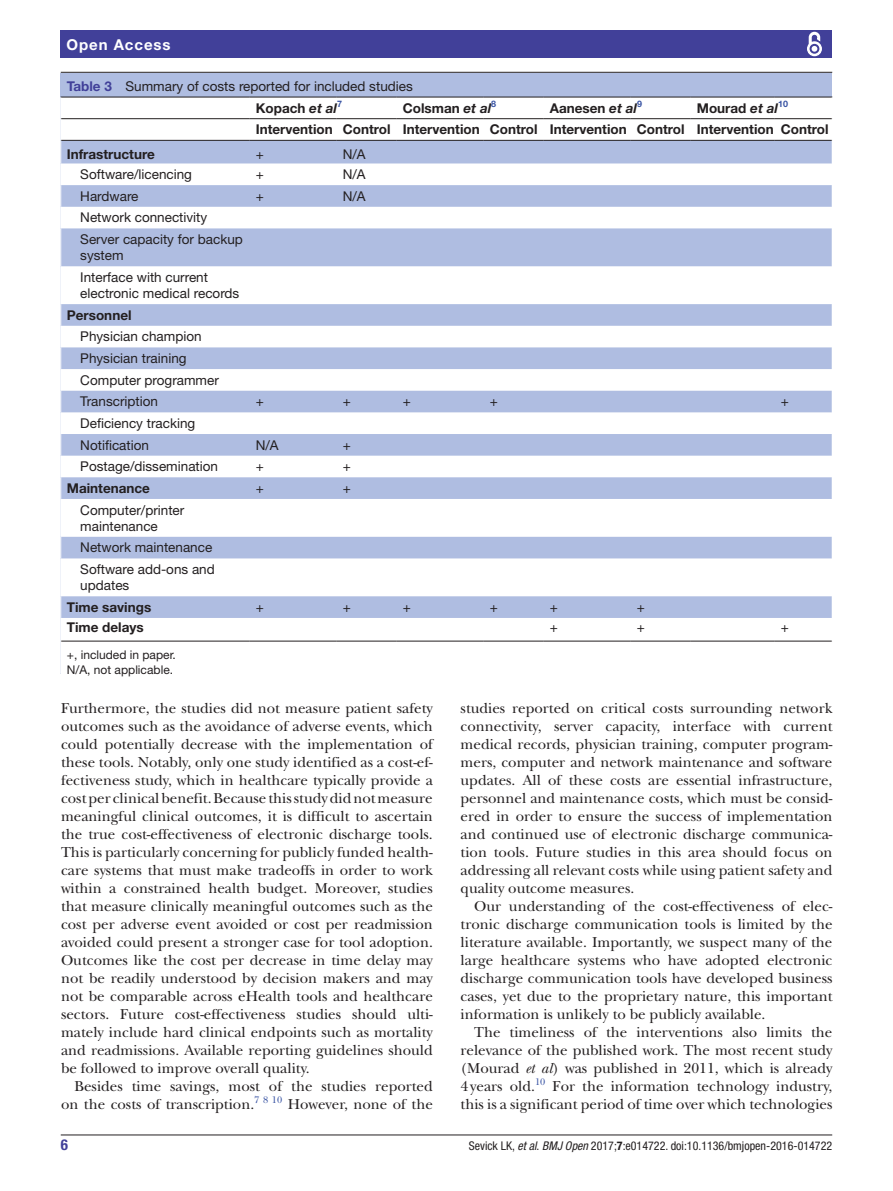
<style>
.page{position:relative;width:893px;height:1191px;background:#fff}
.page>*{position:absolute;margin:0;border:0;box-sizing:border-box;transform-origin:0 0}
.t1{font:15px/18px "New Baskerville";color:#231f20;text-align:justify}
.t2{font:700 15px "Helvetica Neue LT Std";letter-spacing:.065em;color:#fff}
.t3{font:700 condensed 15px "Helvetica Neue LT Std";color:#414099}
.t4{font:13.5px/21.6px "Helvetica Neue LT Std";color:#231f20}
.t5{font:700 13.5px/21.6px "Helvetica Neue LT Std";color:#231f20}
.t6{font:condensed 12px "Helvetica Neue LT Std";color:#231f20}
.t7{font:12px/15px "Helvetica Neue LT Std";color:#231f20}
.t8{font:9.9px "New Baskerville";color:#3853a3}
.s1{font-weight:700;color:#414099}
.s2{font-weight:700}
.s3{font-weight:700;font-style:italic}
.s4{font-style:italic}
</style>
<div class="page">
<hr style="left:61px;top:1134px;width:771px;height:1px;background:#231f20">
<div style="left:61px;top:31px;width:771px;height:27px;background:#414099"></div>
<svg style="left:807px;top:31px;width:15px;height:26px"></svg>
<div style="left:61px;top:73px;width:771px;height:600px;background:#afbde1"></div>
<hr style="left:61px;top:72px;width:771px;height:1px;background:#231f20">
<svg style="left:61px;top:98px;width:771px;height:575px;fill:#fff"></svg>
<hr style="left:61px;top:97px;width:189px;height:1px;background:#231f20">
<hr style="left:250px;top:97px;width:87px;height:1px;background:#231f20">
<hr style="left:337px;top:97px;width:60px;height:1px;background:#231f20">
<hr style="left:397px;top:97px;width:87px;height:1px;background:#231f20">
<hr style="left:484px;top:97px;width:60px;height:1px;background:#231f20">
<hr style="left:544px;top:97px;width:87px;height:1px;background:#231f20">
<hr style="left:631px;top:97px;width:60px;height:1px;background:#231f20">
<hr style="left:691px;top:97px;width:84px;height:1px;background:#231f20">
<hr style="left:775px;top:97px;width:57px;height:1px;background:#231f20">
<hr style="left:61px;top:118px;width:189px;height:1px;background:#231f20">
<hr style="left:61px;top:140px;width:189px;height:1px;background:#231f20">
<hr style="left:250px;top:118px;width:87px;height:1px;background:#231f20">
<hr style="left:250px;top:140px;width:87px;height:1px;background:#231f20">
<hr style="left:337px;top:118px;width:60px;height:1px;background:#231f20">
<hr style="left:337px;top:140px;width:60px;height:1px;background:#231f20">
<hr style="left:397px;top:118px;width:87px;height:1px;background:#231f20">
<hr style="left:397px;top:140px;width:87px;height:1px;background:#231f20">
<hr style="left:484px;top:118px;width:60px;height:1px;background:#231f20">
<hr style="left:484px;top:140px;width:60px;height:1px;background:#231f20">
<hr style="left:544px;top:118px;width:87px;height:1px;background:#231f20">
<hr style="left:544px;top:140px;width:87px;height:1px;background:#231f20">
<hr style="left:631px;top:118px;width:60px;height:1px;background:#231f20">
<hr style="left:631px;top:140px;width:60px;height:1px;background:#231f20">
<hr style="left:691px;top:118px;width:84px;height:1px;background:#231f20">
<hr style="left:691px;top:140px;width:84px;height:1px;background:#231f20">
<hr style="left:775px;top:118px;width:57px;height:1px;background:#231f20">
<hr style="left:775px;top:140px;width:57px;height:1px;background:#231f20">
<hr style="left:250px;top:640px;width:87px;height:1px;background:#231f20">
<hr style="left:337px;top:640px;width:60px;height:1px;background:#231f20">
<hr style="left:397px;top:640px;width:87px;height:1px;background:#231f20">
<hr style="left:484px;top:640px;width:60px;height:1px;background:#231f20">
<hr style="left:544px;top:640px;width:87px;height:1px;background:#231f20">
<hr style="left:631px;top:640px;width:60px;height:1px;background:#231f20">
<hr style="left:691px;top:640px;width:84px;height:1px;background:#231f20">
<hr style="left:61px;top:640px;width:189px;height:1px;background:#231f20">
<hr style="left:775px;top:640px;width:57px;height:1px;background:#231f20">
<svg style="left:60px;top:97px;width:1px;height:131px"></svg>
<svg style="left:60px;top:304px;width:1px;height:195px"></svg>
<svg style="left:60px;top:537px;width:1px;height:21px"></svg>
<svg style="left:60px;top:596px;width:1px;height:45px"></svg>
<hr style="left:61px;top:658px;width:771px;height:1px;background:#fff">
<p class="t2" style="left:66px;top:35px;width:106px">Open Access</p>
<p class="t4" style="left:256px;top:75px;width:159px;line-height:22px;text-indent:-189px"><span class="s1">Table 3</span> Summary of costs reported for included studies<br><span class="s2">Kopach</span> <span class="s3">et al</span><sup>7</sup></p>
<p class="t5" style="left:256px;top:97px;width:574px;text-indent:441px">Mourad <span class="s4">et al</span><sup>10<br></sup>Intervention Control Intervention Control Intervention Control Intervention Control</p>
<p class="t5" style="left:403px;top:97px;width:95px">Colsman <span class="s4">et al</span><sup>8</sup></p>
<p class="t5" style="left:550px;top:97px;width:94px">Aanesen <span class="s4">et al</span><sup>9</sup></p>
<p class="t5" style="left:67px;top:143px;width:90px">Infrastructure</p>
<p class="t4" style="left:256px;top:143px;width:10px">+</p>
<p class="t4" style="left:343px;top:143px;width:24px">N/A</p>
<p class="t4" style="left:80px;top:163px;width:113px">Software/licencing</p>
<p class="t4" style="left:256px;top:163px;width:10px">+</p>
<p class="t4" style="left:343px;top:163px;width:24px">N/A</p>
<p class="t4" style="left:80px;top:185px;width:60px">Hardware</p>
<p class="t4" style="left:256px;top:185px;width:10px">+</p>
<p class="t4" style="left:343px;top:185px;width:24px">N/A</p>
<p class="t4" style="left:80px;top:207px;width:164px">Network connectivity<br>Server capacity for backup</p>
<p class="t4" style="left:80px;top:244px;width:129px">system<br>Interface with current</p>
<p class="t4" style="left:80px;top:282px;width:161px">electronic medical records</p>
<p class="t5" style="left:67px;top:304px;width:66px">Personnel</p>
<p class="t4" style="left:80px;top:326px;width:140px">Physician champion<br>Physician training<br>Computer programmer<br>Transcription</p>
<p class="t4" style="left:256px;top:390px;width:10px">+</p>
<p class="t4" style="left:343px;top:390px;width:10px">+</p>
<p class="t4" style="left:403px;top:390px;width:10px">+</p>
<p class="t4" style="left:490px;top:390px;width:10px">+</p>
<p class="t4" style="left:781px;top:390px;width:10px">+</p>
<p class="t4" style="left:80px;top:412px;width:117px">Deficiency tracking<br>Notification</p>
<p class="t4" style="left:256px;top:434px;width:24px">N/A</p>
<p class="t4" style="left:343px;top:434px;width:10px">+</p>
<p class="t4" style="left:80px;top:455px;width:139px">Postage/dissemination</p>
<p class="t4" style="left:256px;top:455px;width:10px">+</p>
<p class="t4" style="left:343px;top:455px;width:10px">+</p>
<p class="t5" style="left:67px;top:477px;width:85px">Maintenance</p>
<p class="t4" style="left:256px;top:477px;width:10px">+</p>
<p class="t4" style="left:343px;top:477px;width:10px">+</p>
<p class="t4" style="left:80px;top:501px;width:106px;line-height:16.2px">Computer/printer maintenance</p>
<p class="t4" style="left:80px;top:536px;width:136px">Network maintenance<br>Software add-ons and</p>
<p class="t4" style="left:80px;top:574px;width:51px">updates</p>
<p class="t5" style="left:67px;top:596px;width:86px">Time savings</p>
<p class="t4" style="left:256px;top:596px;width:10px">+</p>
<p class="t4" style="left:343px;top:596px;width:10px">+</p>
<p class="t4" style="left:403px;top:596px;width:10px">+</p>
<p class="t4" style="left:490px;top:596px;width:10px">+</p>
<p class="t4" style="left:550px;top:596px;width:10px">+</p>
<p class="t4" style="left:637px;top:596px;width:10px">+</p>
<p class="t5" style="left:67px;top:616px;width:78px">Time delays</p>
<p class="t4" style="left:550px;top:616px;width:10px">+</p>
<p class="t4" style="left:637px;top:616px;width:10px">+</p>
<p class="t4" style="left:781px;top:616px;width:10px">+</p>
<p class="t7" style="left:67px;top:647px;width:111px">+, included in paper.<br>N/A, not applicable.</p>
<p class="t1" style="left:61px;top:699px;width:373px">Furthermore, the studies did not measure patient safety outcomes such as the avoidance of adverse events, which could potentially decrease with the implementation of these tools. Notably, only one study identified as a cost-ef&shy;fectiveness study, which in healthcare typically provide a cost per clinical benefit. Because this study did not measure meaningful clinical outcomes, it is difficult to ascertain the true cost-effectiveness of electronic discharge tools.<br>This is particularly concerning for publicly funded health&shy;care systems that must make tradeoffs in order to work within a constrained health budget. Moreover, studies that measure clinically meaningful outcomes such as the cost per adverse event avoided or cost per readmission avoided could present a stronger case for tool adoption.<br>Outcomes like the cost per decrease in time delay may not be readily understood by decision makers and may not be comparable across eHealth tools and healthcare sectors. Future cost-effectiveness studies should ulti&shy;mately include hard clinical endpoints such as mortality and readmissions. Available reporting guidelines should be followed to improve overall quality.</p>
<p class="t1" style="left:61px;top:1077px;width:373px;text-indent:14px">Besides time savings, most of the studies reported on the costs of transcription.</p>
<p class="t1" style="left:461px;top:699px;width:373px">studies reported on critical costs surrounding network connectivity, server capacity, interface with current medical records, physician training, computer program&shy;mers, computer and network maintenance and software updates. All of these costs are essential infrastructure, personnel and maintenance costs, which must be consid&shy;ered in order to ensure the success of implementation and continued use of electronic discharge communica&shy;tion tools. Future studies in this area should focus on addressing all relevant costs while using patient safety and quality outcome measures.</p>
<p class="t1" style="left:461px;top:897px;width:373px;text-indent:14px">Our understanding of the cost-effectiveness of elec&shy;tronic discharge communication tools is limited by the literature available. Importantly, we suspect many of the large healthcare systems who have adopted electronic discharge communication tools have developed business cases, yet due to the proprietary nature, this important information is unlikely to be publicly available.</p>
<p class="t1" style="left:461px;top:1023px;width:373px;text-indent:14px">The timeliness of the interventions also limits the relevance of the published work. The most recent study (Mourad <span class="s4">et al</span>) was published in 2011, which is already 4years old.</p>
<p class="t8" style="left:535px;top:1075px;width:12px">10</p>
<p class="t1" style="left:461px;top:1077px;width:373px;text-align:right">For the information technology industry,<br>this is a significant period of time over which technologies</p>
<p class="t8" style="left:254px;top:1093px;width:29px">7 8 10</p>
<p class="t1" style="left:288px;top:1095px;width:147px">However, none of the</p>
<p class="t3" style="left:61px;top:1135px;width:9px">6</p>
<p class="t6" style="left:469px;top:1138px;width:365px">Sevick LK, <span class="s4">et al</span>. <span class="s4">BMJ Open</span> 2017;<span class="s2">7</span>:e014722. doi:10.1136/bmjopen-2016-014722</p>
</div>
